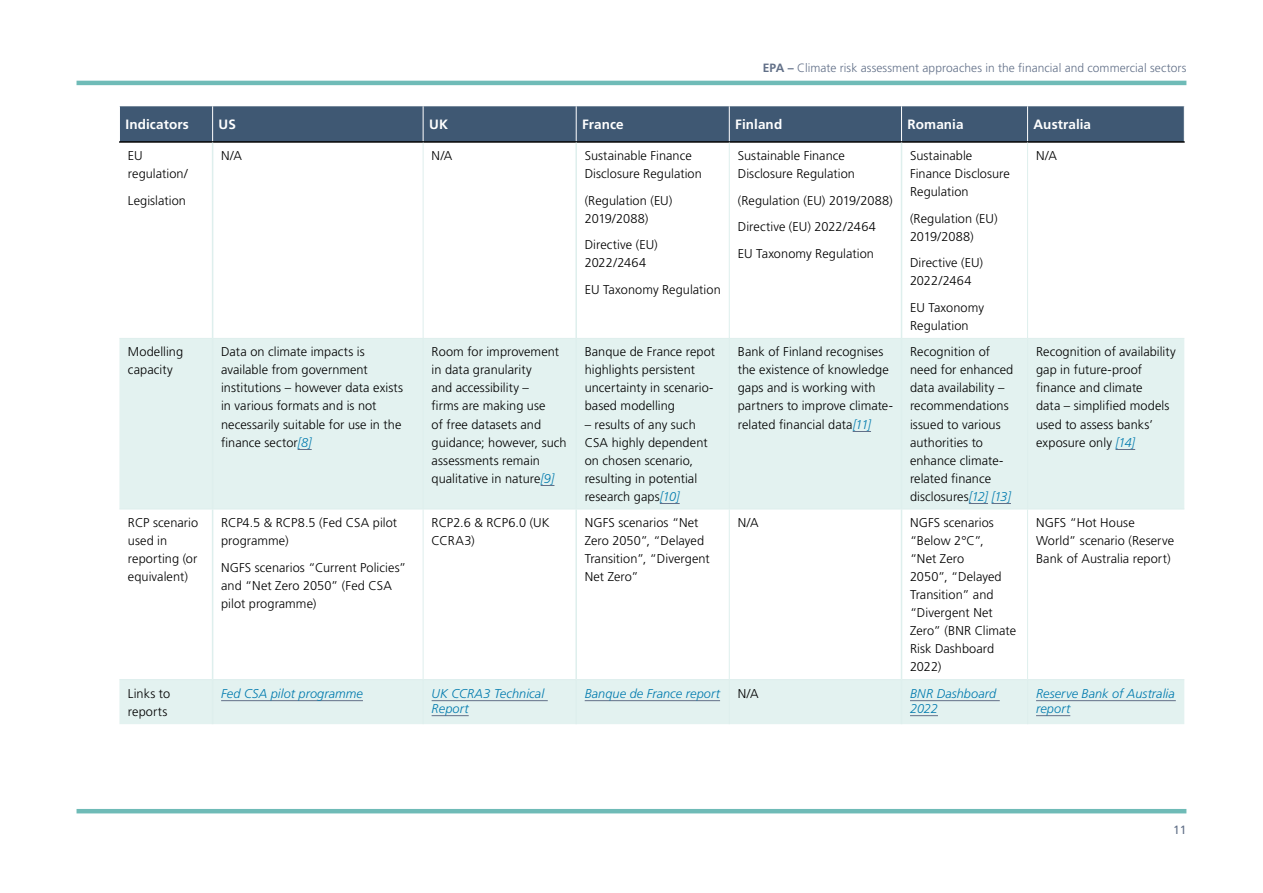
<style>
.page{position:relative;width:1263px;height:893px;background:#fff}
.page>*{position:absolute;margin:0;border:0;box-sizing:border-box;transform-origin:0 0}
.tblhdr{font:700 13.5px "Frutiger LT Pro";letter-spacing:.005em;color:#fff}
.Tblbody{font:300 12.75px/18px "Frutiger LT Pro";letter-spacing:.005em;color:#000}
.Tblbody-2{font:italic 300 12.75px/15px "Frutiger LT Pro";letter-spacing:.005em;color:#007aae}
.t1{font:300 12px "Frutiger LT Pro";letter-spacing:.005em;color:#627088}
.t2{font:12px "Frutiger LT Pro";color:#627088}
.s1{font-weight:700}
.s2{font-style:italic;color:#007aae}
</style>
<div class="page">
<hr style="left:77px;top:81px;width:1109px;height:4px;background:#6fbbb7">
<hr style="left:77px;top:809px;width:1109px;height:4px;background:#6fbbb7">
<div style="left:120px;top:106px;width:1064px;height:35px;background:#3f5873"></div>
<svg style="left:119px;top:339px;width:1065px;height:385px;fill:#e3f2f0"></svg>
<hr style="left:212px;top:106px;width:1px;height:35px;background:#fff">
<hr style="left:423px;top:106px;width:1px;height:35px;background:#fff">
<hr style="left:576px;top:106px;width:1px;height:35px;background:#fff">
<hr style="left:729px;top:106px;width:1px;height:35px;background:#fff">
<hr style="left:901px;top:106px;width:1px;height:35px;background:#fff">
<hr style="left:1027px;top:106px;width:1px;height:35px;background:#fff">
<hr style="left:119px;top:141px;width:94px;height:2px;background:#000">
<hr style="left:213px;top:141px;width:210px;height:2px;background:#000">
<hr style="left:423px;top:141px;width:153px;height:2px;background:#000">
<hr style="left:576px;top:141px;width:153px;height:2px;background:#000">
<hr style="left:729px;top:141px;width:172px;height:2px;background:#000">
<hr style="left:901px;top:141px;width:126px;height:2px;background:#000">
<hr style="left:1027px;top:141px;width:158px;height:2px;background:#000">
<hr style="left:212px;top:143px;width:1px;height:195px;background:#deefed">
<hr style="left:575px;top:143px;width:2px;height:195px;background:#deefed">
<hr style="left:901px;top:143px;width:1px;height:195px;background:#deefed">
<hr style="left:212px;top:339px;width:1px;height:170px;background:#deefed">
<hr style="left:575px;top:339px;width:2px;height:170px;background:#deefed">
<hr style="left:901px;top:339px;width:1px;height:170px;background:#deefed">
<hr style="left:212px;top:509px;width:1px;height:170px;background:#deefed">
<hr style="left:575px;top:509px;width:2px;height:170px;background:#deefed">
<hr style="left:901px;top:509px;width:1px;height:170px;background:#deefed">
<hr style="left:212px;top:680px;width:1px;height:44px;background:#deefed">
<hr style="left:575px;top:680px;width:2px;height:44px;background:#deefed">
<hr style="left:901px;top:680px;width:1px;height:44px;background:#deefed">
<hr style="left:423px;top:143px;width:1px;height:195px;background:#deefed">
<hr style="left:729px;top:143px;width:1px;height:195px;background:#deefed">
<hr style="left:1027px;top:143px;width:1px;height:195px;background:#deefed">
<hr style="left:423px;top:339px;width:1px;height:170px;background:#deefed">
<hr style="left:729px;top:339px;width:1px;height:170px;background:#deefed">
<hr style="left:1027px;top:339px;width:1px;height:170px;background:#deefed">
<hr style="left:423px;top:509px;width:1px;height:170px;background:#deefed">
<hr style="left:729px;top:509px;width:1px;height:170px;background:#deefed">
<hr style="left:1027px;top:509px;width:1px;height:170px;background:#deefed">
<hr style="left:423px;top:680px;width:1px;height:44px;background:#deefed">
<hr style="left:729px;top:680px;width:1px;height:44px;background:#deefed">
<hr style="left:1027px;top:680px;width:1px;height:44px;background:#deefed">
<hr style="left:119px;top:338px;width:94px;height:1px;background:#deefed">
<hr style="left:213px;top:338px;width:210px;height:1px;background:#deefed">
<hr style="left:423px;top:338px;width:153px;height:1px;background:#deefed">
<hr style="left:576px;top:338px;width:153px;height:1px;background:#deefed">
<hr style="left:729px;top:338px;width:172px;height:1px;background:#deefed">
<hr style="left:901px;top:338px;width:126px;height:1px;background:#deefed">
<hr style="left:1027px;top:338px;width:157px;height:1px;background:#deefed">
<hr style="left:119px;top:509px;width:94px;height:1px;background:#deefed">
<hr style="left:213px;top:509px;width:210px;height:1px;background:#deefed">
<hr style="left:423px;top:509px;width:153px;height:1px;background:#deefed">
<hr style="left:576px;top:509px;width:153px;height:1px;background:#deefed">
<hr style="left:729px;top:509px;width:172px;height:1px;background:#deefed">
<hr style="left:901px;top:509px;width:126px;height:1px;background:#deefed">
<hr style="left:1027px;top:509px;width:157px;height:1px;background:#deefed">
<hr style="left:119px;top:679px;width:94px;height:1px;background:#deefed">
<hr style="left:213px;top:679px;width:210px;height:1px;background:#deefed">
<hr style="left:423px;top:679px;width:153px;height:1px;background:#deefed">
<hr style="left:576px;top:679px;width:153px;height:1px;background:#deefed">
<hr style="left:729px;top:679px;width:172px;height:1px;background:#deefed">
<hr style="left:901px;top:679px;width:126px;height:1px;background:#deefed">
<hr style="left:1027px;top:679px;width:157px;height:1px;background:#deefed">
<svg style="left:298px;top:449px;width:14px;height:1px"></svg>
<svg style="left:541px;top:485px;width:13px;height:1px"></svg>
<svg style="left:660px;top:503px;width:20px;height:1px"></svg>
<svg style="left:853px;top:431px;width:18px;height:1px"></svg>
<svg style="left:969px;top:503px;width:42px;height:1px"></svg>
<svg style="left:1115px;top:449px;width:20px;height:1px"></svg>
<hr style="left:221px;top:700px;width:142px;height:1px;background:#627088">
<hr style="left:432px;top:700px;width:116px;height:1px;background:#627088">
<hr style="left:432px;top:715px;width:37px;height:1px;background:#627088">
<hr style="left:585px;top:700px;width:135px;height:1px;background:#627088">
<hr style="left:910px;top:700px;width:90px;height:1px;background:#627088">
<svg style="left:910px;top:715px;width:28px;height:1px"></svg>
<hr style="left:1036px;top:700px;width:140px;height:1px;background:#627088">
<hr style="left:1036px;top:715px;width:34px;height:1px;background:#627088">
<p class="t1" style="left:763px;top:61px;width:425px"><span class="s1">EPA –</span> Climate risk assessment approaches in the financial and commercial sectors</p>
<p class="tblhdr" style="left:125px;top:116px;width:65px">Indicators</p>
<p class="tblhdr" style="left:219px;top:116px;width:19px">US</p>
<p class="tblhdr" style="left:429px;top:116px;width:20px">UK</p>
<p class="tblhdr" style="left:582px;top:116px;width:43px">France</p>
<p class="tblhdr" style="left:735px;top:116px;width:49px">Finland</p>
<p class="tblhdr" style="left:907px;top:116px;width:58px">Romania</p>
<p class="tblhdr" style="left:1033px;top:116px;width:59px">Australia</p>
<p class="Tblbody" style="left:128px;top:147px;width:61px">EU regulation/</p>
<p class="Tblbody" style="left:128px;top:192px;width:60px">Legislation</p>
<p class="Tblbody" style="left:221px;top:147px;width:22px">N/A</p>
<p class="Tblbody" style="left:432px;top:147px;width:22px">N/A</p>
<p class="Tblbody" style="left:585px;top:147px;width:119px">Sustainable Finance<br>Disclosure Regulation</p>
<p class="Tblbody" style="left:585px;top:192px;width:89px">(Regulation (EU)<br>2019/2088)</p>
<p class="Tblbody" style="left:585px;top:236px;width:75px">Directive (EU)<br>2022/2464</p>
<p class="Tblbody" style="left:585px;top:281px;width:138px">EU Taxonomy Regulation</p>
<p class="Tblbody" style="left:738px;top:147px;width:119px">Sustainable Finance<br>Disclosure Regulation</p>
<p class="Tblbody" style="left:738px;top:192px;width:156px">(Regulation (EU) 2019/2088)</p>
<p class="Tblbody" style="left:738px;top:218px;width:140px">Directive (EU) 2022/2464</p>
<p class="Tblbody" style="left:738px;top:245px;width:138px">EU Taxonomy Regulation</p>
<p class="Tblbody" style="left:910px;top:147px;width:101px">Sustainable<br>Finance Disclosure<br>Regulation</p>
<p class="Tblbody" style="left:910px;top:210px;width:89px">(Regulation (EU)<br>2019/2088)</p>
<p class="Tblbody" style="left:910px;top:254px;width:75px">Directive (EU)<br>2022/2464</p>
<p class="Tblbody" style="left:910px;top:299px;width:75px">EU Taxonomy<br>Regulation</p>
<p class="Tblbody" style="left:1036px;top:147px;width:22px">N/A</p>
<p class="Tblbody" style="left:128px;top:343px;width:57px">Modelling capacity</p>
<p class="Tblbody" style="left:221px;top:343px;width:183px">Data on climate impacts is available from government institutions – however data exists in various formats and is not necessarily suitable for use in the finance sector<span class="s2">[8]</span></p>
<p class="Tblbody" style="left:432px;top:343px;width:136px">Room for improvement in data granularity<br>and accessibility –<br>firms are making use<br>of free datasets and guidance; however, such assessments remain qualitative in nature<span class="s2">[9]</span></p>
<p class="Tblbody" style="left:585px;top:343px;width:132px">Banque de France repot highlights persistent uncertainty in scenario&shy;based modelling</p>
<p class="Tblbody" style="left:585px;top:415px;width:124px">– results of any such<br>CSA highly dependent on chosen scenario, resulting in potential research gaps<span class="s2">[10]</span></p>
<p class="Tblbody" style="left:738px;top:343px;width:157px">Bank of Finland recognises the existence of knowledge gaps and is working with partners to improve climate&shy;related financial data<span class="s2">[11]</span></p>
<p class="Tblbody" style="left:910px;top:343px;width:105px">Recognition of need for enhanced data availability – recommendations issued to various authorities to enhance climate&shy;related finance disclosures<span class="s2">[12] [13]</span></p>
<p class="Tblbody" style="left:1036px;top:343px;width:141px">Recognition of availability gap in future-proof finance and climate<br>data – simplified models used to assess banks’ exposure only <span class="s2">[14]</span></p>
<p class="Tblbody" style="left:128px;top:514px;width:72px">RCP scenario used in reporting (or equivalent)</p>
<p class="Tblbody" style="left:221px;top:514px;width:177px">RCP4.5 &amp; RCP8.5 (Fed CSA pilot programme)</p>
<p class="Tblbody" style="left:221px;top:558px;width:187px">NGFS scenarios “Current Policies” and “Net Zero 2050” (Fed CSA pilot programme)</p>
<p class="Tblbody" style="left:432px;top:514px;width:120px">RCP2.6 &amp; RCP6.0 (UK<br>CCRA3)</p>
<p class="Tblbody" style="left:585px;top:514px;width:127px">NGFS scenarios “Net<br>Zero 2050”, “Delayed<br>Transition”, “Divergent<br>Net Zero”</p>
<p class="Tblbody" style="left:738px;top:514px;width:22px">N/A</p>
<p class="Tblbody" style="left:910px;top:514px;width:108px">NGFS scenarios “Below 2°C”,<br>“Net Zero<br>2050”, “Delayed<br>Transition” and “Divergent Net<br>Zero” (BNR Climate<br>Risk Dashboard<br>2022)</p>
<p class="Tblbody" style="left:1036px;top:514px;width:139px">NGFS “Hot House<br>World” scenario (Reserve<br>Bank of Australia report)</p>
<p class="Tblbody" style="left:128px;top:684px;width:44px">Links to reports</p>
<p class="Tblbody-2" style="left:221px;top:686px;width:143px">Fed CSA pilot programme</p>
<p class="Tblbody-2" style="left:432px;top:686px;width:114px">UK CCRA3 Technical<br>Report</p>
<p class="Tblbody-2" style="left:585px;top:686px;width:137px">Banque de France report</p>
<p class="Tblbody" style="left:738px;top:684px;width:22px">N/A</p>
<p class="Tblbody-2" style="left:910px;top:686px;width:88px">BNR Dashboard<br>2022</p>
<p class="Tblbody-2" style="left:1036px;top:686px;width:140px">Reserve Bank of Australia report</p>
<p class="t2" style="left:1173px;top:823px;width:15px">11</p>
</div>
